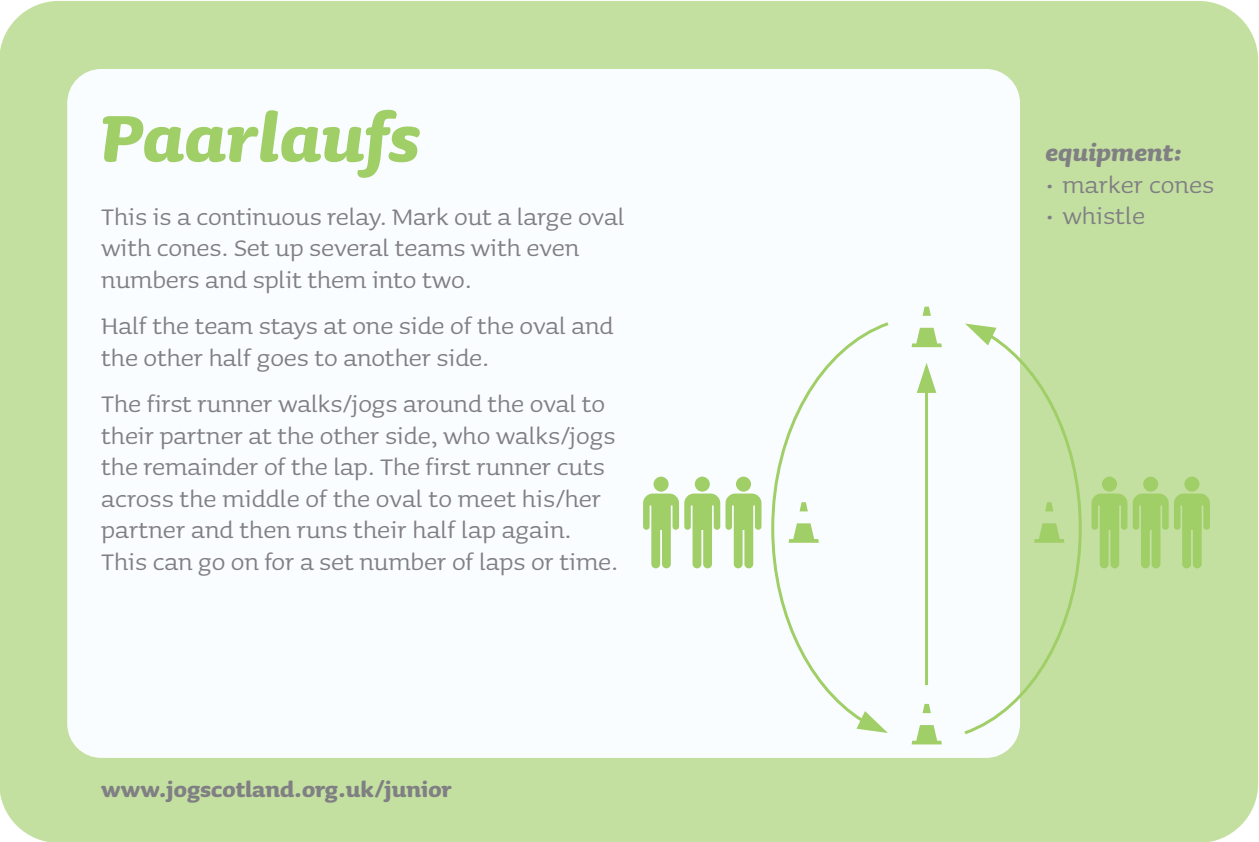
<style>
.page{position:relative;width:1259px;height:842px;background:#fff}
.page>*{position:absolute;margin:0;border:0;box-sizing:border-box;transform-origin:0 0}
.t1{font:italic 700 84px "Sauna";color:#a0ce67}
.t2{font:30px/31.5px "Sauna";letter-spacing:-.005em;color:#807f83}
.t3{font:italic 700 30px "Sauna";color:#807f83}
.t4{font:700 27px "Sauna";color:#807f83}
</style>
<div class="page">
<div style="left:0;top:1px;width:1258px;height:841px;background:#c4e0a1;border-radius:60px"></div>
<div style="left:67px;top:69px;width:953px;height:689px;background:#fafdff;border-radius:34px"></div>
<div style="left:736px;top:477px;width:15px;height:15px;background:#a0ce67;border-radius:50%"></div>
<div style="left:695px;top:477px;width:15px;height:15px;background:#a0ce67;border-radius:50%"></div>
<div style="left:653px;top:477px;width:15px;height:15px;background:#a0ce67;border-radius:50%"></div>
<svg style="left:643px;top:493px;width:118px;height:75px"></svg>
<svg style="left:874px;top:731px;width:14px;height:2px"></svg>
<svg style="left:929px;top:328px;width:13px;height:19px"></svg>
<svg style="left:922px;top:307px;width:9px;height:9px"></svg>
<svg style="left:911px;top:725px;width:31px;height:19px"></svg>
<svg style="left:929px;top:705px;width:2px;height:8px"></svg>
<svg style="left:929px;top:370px;width:7px;height:23px"></svg>
<svg style="left:771px;top:322px;width:158px;height:409px"></svg>
<svg style="left:965px;top:323px;width:18px;height:3px"></svg>
<svg style="left:964px;top:326px;width:118px;height:411px"></svg>
<div style="left:1102px;top:477px;width:15px;height:15px;background:#a0ce67;border-radius:50%"></div>
<div style="left:1143px;top:477px;width:15px;height:15px;background:#a0ce67;border-radius:50%"></div>
<svg style="left:1091px;top:493px;width:77px;height:75px"></svg>
<div style="left:1184px;top:477px;width:15px;height:15px;background:#a0ce67;border-radius:50%"></div>
<svg style="left:1174px;top:493px;width:36px;height:75px"></svg>
<svg style="left:1034px;top:523px;width:30px;height:20px"></svg>
<svg style="left:1045px;top:502px;width:8px;height:9px"></svg>
<h1 class="t1" style="left:101px;top:110px;width:321px">Paarlaufs</h1>
<p class="t2" style="left:101px;top:199px;width:525px">This is a continuous relay. Mark out a large oval with cones. Set up several teams with even numbers and split them into two.</p>
<p class="t2" style="left:101px;top:308px;width:514px">Half the team stays at one side of the oval and the other half goes to another side.</p>
<p class="t2" style="left:101px;top:386px;width:518px">The first runner walks/jogs around the oval to their partner at the other side, who walks/jogs the remainder of the lap. The first runner cuts across the middle of the oval to meet his/her partner and then runs their half lap again.<br>This can go on for a set number of laps or time.</p>
<p class="t4" style="left:101px;top:780px;width:352px">www.jogscotland.org.uk/junior</p>
<p class="t3" style="left:1045px;top:143px;width:138px">equipment:</p>
<p class="t2" style="left:1045px;top:166px;width:170px">• marker cones</p>
<p class="t2" style="left:1045px;top:198px;width:101px">• whistle</p>
</div>
